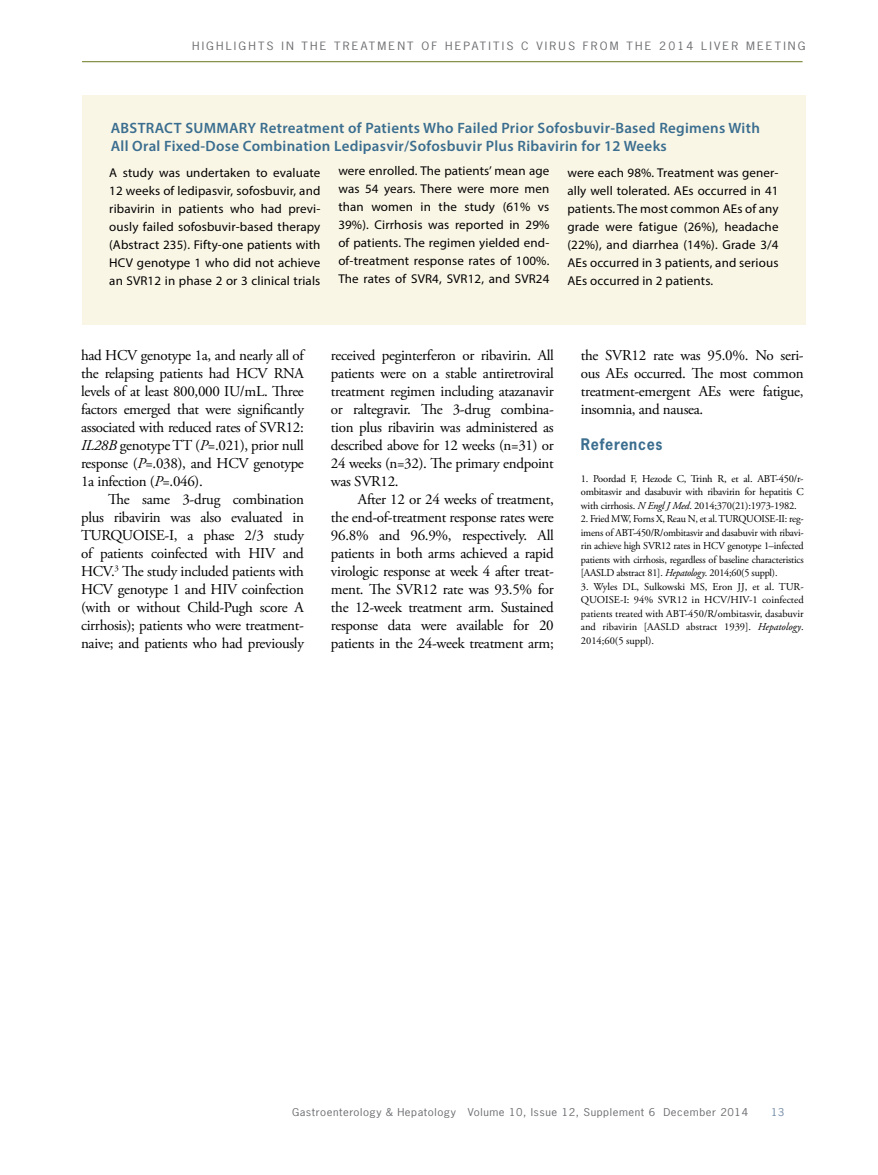
<style>
.page{position:relative;width:878px;height:1175px;background:#fff}
.page>*{position:absolute;margin:0;border:0;box-sizing:border-box;transform-origin:0 0}
.t1{font:15px/18px "Adobe Garamond Pro";letter-spacing:-.02em;color:#000;text-align:justify}
.t2{font:600 15px/18px "Myriad Pro";letter-spacing:.02em;color:#3b6e8f}
.t3{font:700 15px "News Gothic Std";letter-spacing:.05em;color:#3b6e8f;scale:.95 1}
.t4{font:12.75px/18px "Myriad Pro";letter-spacing:.01em;color:#000;text-align:justify}
.t5{font:10.8px "News Gothic Std";letter-spacing:.18em;color:#6d6e71;scale:1.11 1}
.t6{font:10.5px/13.5px "Adobe Garamond Pro";letter-spacing:-.02em;color:#000;text-align:justify}
.t7{font:10.2px "News Gothic Std";letter-spacing:.05em;color:#6d6e71;scale:1.11 1}
.t8{font:10.2px "News Gothic Std";color:#738ba5;scale:1.11 1}
.s1{font-style:italic}
</style>
<div class="page">
<hr style="left:82px;top:61px;width:720px;height:1px;background:#677718">
<div style="left:82px;top:95px;width:723px;height:230px;background:#faf6e6"></div>
<p class="t5" style="left:192px;top:39px;width:554px">HIGHLIGHTS IN THE TREATMENT OF HEPATITIS C VIRUS FROM THE 2014 LIVER MEETING</p>
<p class="t2" style="left:111px;top:119px;width:650px">ABSTRACT SUMMARY Retreatment of Patients Who Failed Prior Sofosbuvir-Based Regimens With<br>All Oral Fixed-Dose Combination Ledipasvir/Sofosbuvir Plus Ribavirin for 12 Weeks</p>
<p class="t4" style="left:109px;top:163px;width:212px">A study was undertaken to evaluate 12 weeks of ledipasvir, sofosbuvir, and ribavirin in patients who had previ&shy;ously failed sofosbuvir-based therapy (Abstract 235). Fifty-one patients with HCV genotype 1 who did not achieve an SVR12 in phase 2 or 3 clinical trials</p>
<p class="t4" style="left:338px;top:162px;width:212px">were enrolled. The patients’ mean age was 54 years. There were more men than women in the study (61% vs 39%). Cirrhosis was reported in 29% of patients. The regimen yielded end&shy;of-treatment response rates of 100%.<br>The rates of SVR4, SVR12, and SVR24</p>
<p class="t4" style="left:567px;top:163px;width:212px">were each 98%. Treatment was gener&shy;ally well tolerated. AEs occurred in 41 patients. The most common AEs of any grade were fatigue (26%), headache (22%), and diarrhea (14%). Grade 3/4<br>AEs occurred in 3 patients, and serious AEs occurred in 2 patients.</p>
<p class="t1" style="left:81px;top:347px;width:224px">had HCV genotype 1a, and nearly all of the relapsing patients had HCV RNA levels of at least 800,000 IU/mL. Three factors emerged that were significantly associated with reduced rates of SVR12:<br><span class="s1">IL28B</span> genotype TT (<span class="s1">P</span>=.021), prior null response (<span class="s1">P</span>=.038), and HCV genotype 1a infection (<span class="s1">P</span>=.046).</p>
<p class="t1" style="left:81px;top:491px;width:224px;text-indent:27px">The same 3-drug combination plus ribavirin was also evaluated in TURQUOISE-I, a phase 2/3 study of patients coinfected with HIV and HCV.<sup>3</sup> The study included patients with HCV genotype 1 and HIV coinfection (with or without Child-Pugh score A cirrhosis); patients who were treatment&shy;naive; and patients who had previously</p>
<p class="t1" style="left:331px;top:347px;width:224px">received peginterferon or ribavirin. All patients were on a stable antiretroviral treatment regimen including atazanavir or raltegravir. The 3-drug combina&shy;tion plus ribavirin was administered as described above for 12 weeks (n=31) or 24 weeks (n=32). The primary endpoint was SVR12.</p>
<p class="t1" style="left:331px;top:491px;width:224px;text-indent:27px">After 12 or 24 weeks of treatment, the end-of-treatment response rates were 96.8% and 96.9%, respectively. All patients in both arms achieved a rapid virologic response at week 4 after treat&shy;ment. The SVR12 rate was 93.5% for the 12-week treatment arm. Sustained response data were available for 20 patients in the 24-week treatment arm;</p>
<p class="t1" style="left:580px;top:347px;width:224px">the SVR12 rate was 95.0%. No seri&shy;ous AEs occurred. The most common treatment-emergent AEs were fatigue, insomnia, and nausea.</p>
<p class="t3" style="left:580px;top:434px;width:87px">References</p>
<p class="t6" style="left:580px;top:472px;width:224px">1. Poordad F, Hezode C, Trinh R, et al. ABT-450/r&shy;ombitasvir and dasabuvir with ribavirin for hepatitis C with cirrhosis. <span class="s1">N Engl J Med</span>. 2014;370(21):1973-1982.</p>
<p class="t6" style="left:580px;top:512px;width:224px">2. Fried MW, Forns X, Reau N, et al. TURQUOISE-II: reg&shy;imens of ABT-450/R/ombitasvir and dasabuvir with ribavi&shy;rin achieve high SVR12 rates in HCV genotype 1–infected patients with cirrhosis, regardless of baseline characteristics [AASLD abstract 81]. <span class="s1">Hepatology</span>. 2014;60(5 suppl).</p>
<p class="t6" style="left:580px;top:580px;width:224px">3. Wyles DL, Sulkowski MS, Eron JJ, et al. TUR-QUOISE-I: 94% SVR12 in HCV/HIV-1 coinfected patients treated with ABT-450/R/ombitasvir, dasabuvir and ribavirin [AASLD abstract 1939]. <span class="s1">Hepatology</span>.<br>2014;60(5 suppl).</p>
<p class="t7" style="left:292px;top:1105px;width:412px">Gastroenterology &amp; Hepatology Volume 10, Issue 12, Supplement 6 December 2014</p>
<p class="t8" style="left:771px;top:1105px;width:13px">13</p>
</div>
